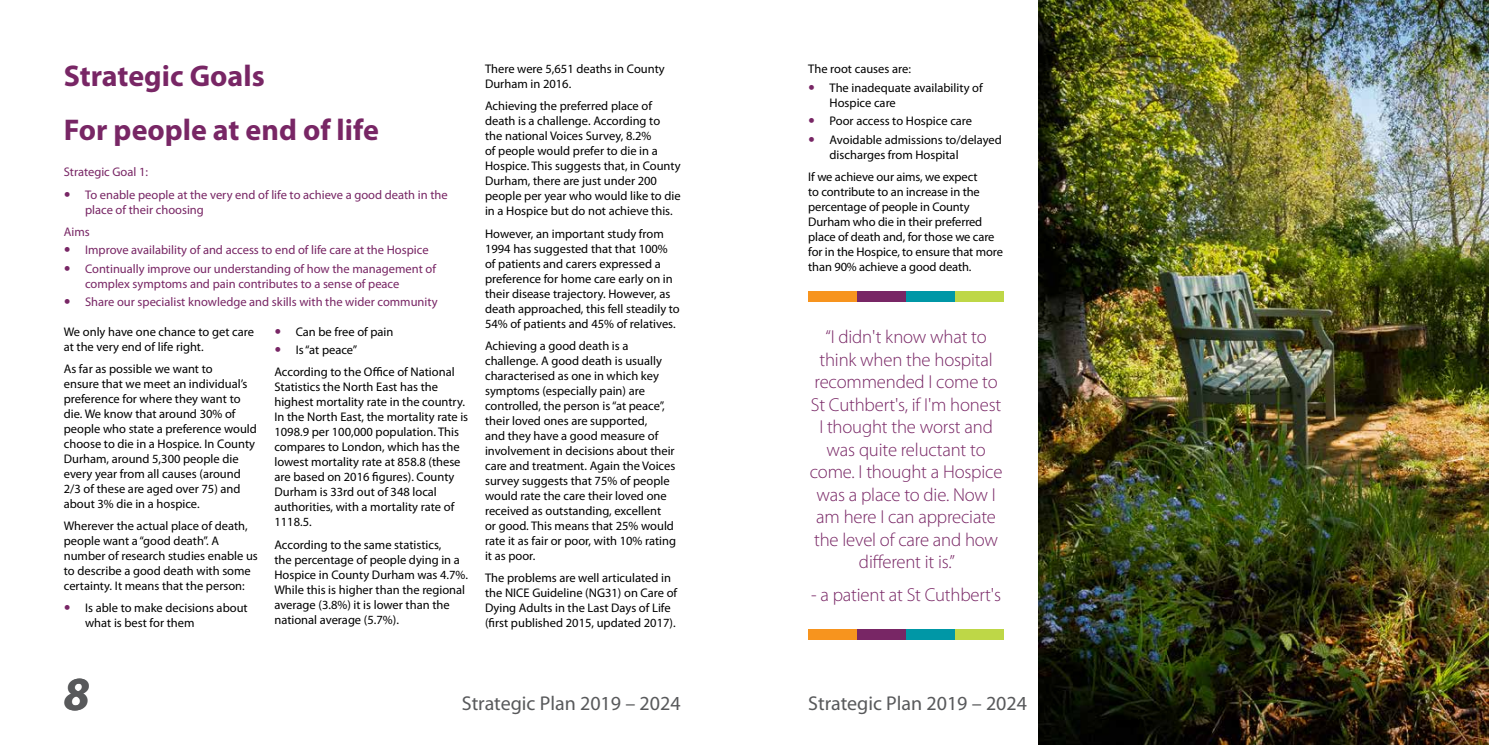
<style>
.page{position:relative;width:1489px;height:745px;background:#fff}
.page>*{position:absolute;margin:0;border:0;box-sizing:border-box;transform-origin:0 0}
.t1{font:italic 700 47.5px "Myriad Pro";color:#58595b}
.t2{font:700 30px/53.8px "Myriad Pro";color:#782665}
.t3{font:20px "Myriad Pro";color:#58595b}
.t4{font:300 18.75px/22.5px "Myriad Pro";letter-spacing:-.01em;color:#782665;text-align:center}
.t5{font:12.5px/15px "Myriad Pro";color:#000}
.t6{font:12.5px/22.1px "Myriad Pro";color:#782665}
</style>
<div class="page">
<img style="left:1038px;top:0;width:450px;height:744px">
<div style="left:808px;top:628px;width:49px;height:11px;background:#f7941e"></div>
<div style="left:857px;top:628px;width:49px;height:11px;background:#782665"></div>
<div style="left:906px;top:628px;width:49px;height:11px;background:#0097a6"></div>
<div style="left:955px;top:628px;width:48px;height:11px;background:#bed747"></div>
<div style="left:808px;top:291px;width:49px;height:10px;background:#f7941e"></div>
<div style="left:857px;top:291px;width:49px;height:10px;background:#782665"></div>
<div style="left:906px;top:291px;width:49px;height:10px;background:#0097a6"></div>
<div style="left:955px;top:291px;width:48px;height:10px;background:#bed747"></div>
<h2 class="t2" style="left:64px;top:48px;width:316px">Strategic Goals<br>For people at end of life</h2>
<p class="t6" style="left:85px;top:161px;width:364px;text-indent:-21px">Strategic Goal 1:<br>To enable people at the very end of life to achieve a good death in the</p>
<p class="t6" style="left:64px;top:198px;width:142px;text-indent:21px">place of their choosing<br>Aims</p>
<p class="t6" style="left:85px;top:240px;width:352px;line-height:18.5px">Improve availability of and access to end of life care at the Hospice<br>Continually improve our understanding of how the management of</p>
<p class="t6" style="left:85px;top:274px;width:354px;line-height:18.5px">complex symptoms and pain contributes to a sense of peace<br>Share our specialist knowledge and skills with the wider community</p>
<p class="t5" style="left:64px;top:323px;width:192px">We only have one chance to get care at the very end of life right.</p>
<p class="t5" style="left:64px;top:360px;width:195px">As far as possible we want to<br>ensure that we meet an individual’s preference for where they want to die. We know that around 30% of people who state a preference would choose to die in a Hospice. In County<br>Durham, around 5,300 people die every year from all causes (around<br>2/3 of these are aged over 75) and about 3% die in a hospice.</p>
<p class="t5" style="left:64px;top:518px;width:195px">Wherever the actual place of death, people want a “good death”. A number of research studies enable us to describe a good death with some certainty. It means that the person:</p>
<p class="t5" style="left:85px;top:600px;width:164px">Is able to make decisions about what is best for them</p>
<p class="t5" style="left:296px;top:322px;width:99px;line-height:18.5px">Can be free of pain<br>Is “at peace”</p>
<p class="t5" style="left:274px;top:364px;width:195px">According to the Office of National Statistics the North East has the highest mortality rate in the country.<br>In the North East, the mortality rate is 1098.9 per 100,000 population. This compares to London, which has the lowest mortality rate at 858.8 (these are based on 2016 figures). County Durham is 33rd out of 348 local authorities, with a mortality rate of 1118.5.</p>
<p class="t5" style="left:274px;top:536px;width:195px">According to the same statistics,<br>the percentage of people dying in a Hospice in County Durham was 4.7%.<br>While this is higher than the regional average (3.8%) it is lower than the national average (5.7%).</p>
<p class="t5" style="left:485px;top:61px;width:181px">There were 5,651 deaths in County<br>Durham in 2016.</p>
<p class="t5" style="left:485px;top:98px;width:197px">Achieving the preferred place of death is a challenge. According to<br>the national Voices Survey, 8.2%<br>of people would prefer to die in a Hospice. This suggests that, in County Durham, there are just under 200 people per year who would like to die in a Hospice but do not achieve this.</p>
<p class="t5" style="left:485px;top:225px;width:196px">However, an important study from 1994 has suggested that that 100% of patients and carers expressed a preference for home care early on in their disease trajectory. However, as death approached, this fell steadily to 54% of patients and 45% of relatives.</p>
<p class="t5" style="left:485px;top:338px;width:192px">Achieving a good death is a challenge. A good death is usually characterised as one in which key symptoms (especially pain) are controlled, the person is “at peace”, their loved ones are supported,<br>and they have a good measure of involvement in decisions about their care and treatment. Again the Voices survey suggests that 75% of people would rate the care their loved one received as outstanding, excellent<br>or good. This means that 25% would rate it as fair or poor, with 10% rating it as poor.</p>
<p class="t5" style="left:485px;top:570px;width:194px">The problems are well articulated in the NICE Guideline (NG31) on Care of Dying Adults in the Last Days of Life (first published 2015, updated 2017).</p>
<h1 class="t1" style="left:64px;top:662px;width:27px">8</h1>
<h3 class="t3" style="left:462px;top:690px;width:220px">Strategic Plan 2019 – 2024</h3>
<p class="t5" style="left:829px;top:60px;width:155px;line-height:18.5px;text-indent:-21px">The root causes are:<br>The inadequate availability of</p>
<p class="t5" style="left:829px;top:93px;width:174px;line-height:18.5px">Hospice care<br>Poor access to Hospice care<br>Avoidable admissions to/delayed</p>
<p class="t5" style="left:808px;top:143px;width:171px;line-height:22.1px;text-align:center">discharges from Hospital<br>If we achieve our aims, we expect</p>
<p class="t5" style="left:808px;top:184px;width:196px">to contribute to an increase in the percentage of people in County Durham who die in their preferred place of death and, for those we care for in the Hospice, to ensure that more than 90% achieve a good death.</p>
<p class="t4" style="left:809px;top:325px;width:194px">“I didn't know what to think when the hospital recommended I come to<br>St Cuthbert's, if I'm honest<br>I thought the worst and was quite reluctant to come. I thought a Hospice was a place to die. Now I am here I can appreciate the level of care and how different it is.”</p>
<h3 class="t4" style="left:811px;top:583px;width:191px">- a patient at St Cuthbert's</h3>
<h3 class="t3" style="left:808px;top:690px;width:220px">Strategic Plan 2019 – 2024</h3>
</div>
